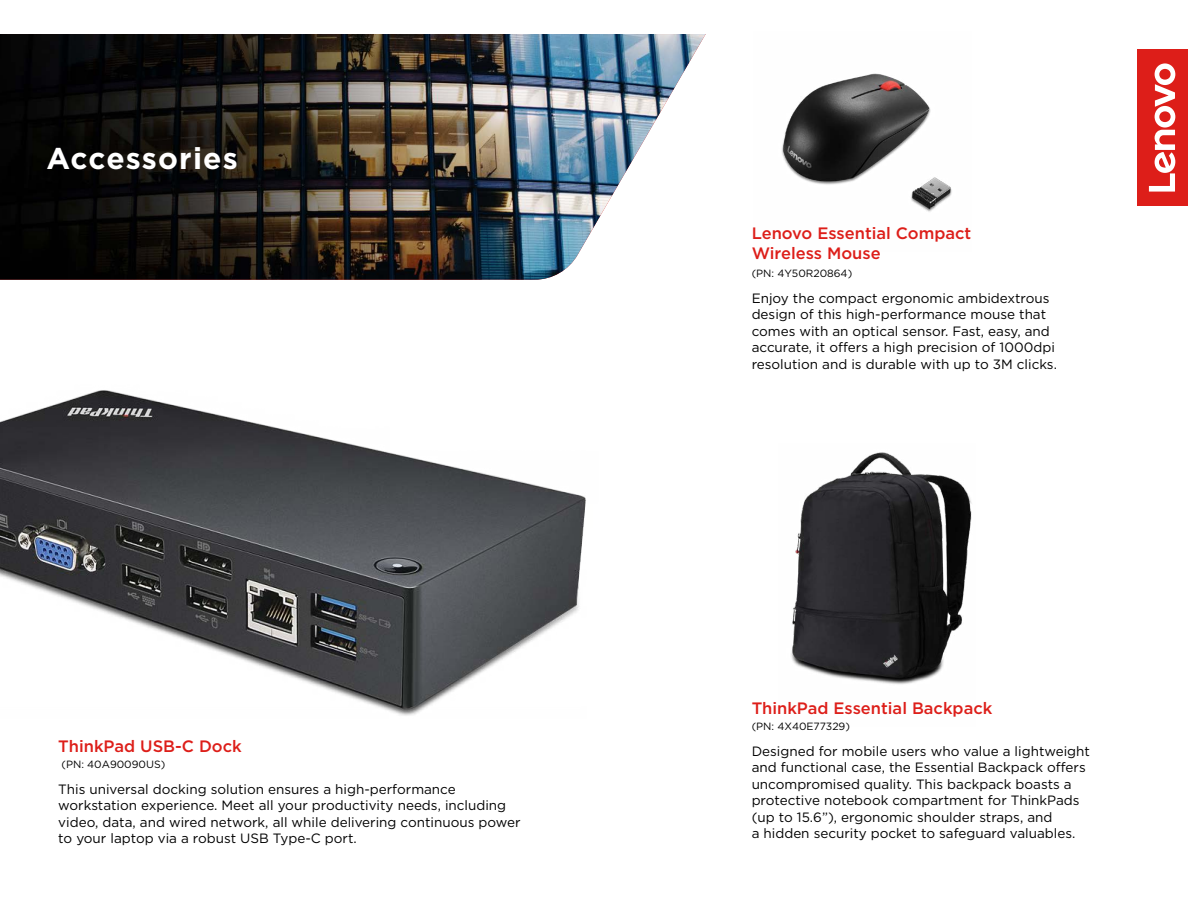
<style>
.page{position:relative;width:1188px;height:918px;background:#fff}
.page>*{position:absolute;margin:0;border:0;box-sizing:border-box;transform-origin:0 0}
.t1{font:700 30px "Gotham";letter-spacing:.04em;color:#fff}
.t2{font:500 16.5px/19.8px "Gotham";color:#dd1e19}
.t3{font:13.5px/16.5px "Gotham";color:#000}
.t4{font:10.5px "Gotham";color:#000}
</style>
<div class="page">
<img style="left:791px;top:452px;width:181px;height:233px">
<img style="left:0;top:390px;width:586px;height:326px">
<img style="left:0;top:34px;width:706px;height:246px">
<img style="left:782px;top:73px;width:170px;height:139px">
<div style="left:1137px;top:50px;width:51px;height:156px;background:#dd1e19"></div>
<svg style="left:1149px;top:63px;width:26px;height:129px"></svg>
<h1 class="t1" style="left:46px;top:138px;width:193px">Accessories</h1>
<p class="t2" style="left:58px;top:736px;width:185px">ThinkPad USB-C Dock</p>
<p class="t4" style="left:61px;top:758px;width:105px">(PN: 40A90090US)</p>
<p class="t3" style="left:58px;top:781px;width:464px">This universal docking solution ensures a high-performance workstation experience. Meet all your productivity needs, including video, data, and wired network, all while delivering continuous power to your laptop via a robust USB Type-C port.</p>
<p class="t2" style="left:752px;top:223px;width:221px">Lenovo Essential Compact<br>Wireless Mouse</p>
<p class="t4" style="left:752px;top:266px;width:102px">(PN: 4Y50R20864)</p>
<p class="t3" style="left:752px;top:289px;width:307px">Enjoy the compact ergonomic ambidextrous design of this high-performance mouse that comes with an optical sensor. Fast, easy, and accurate, it offers a high precision of 1000dpi resolution and is durable with up to 3M clicks.</p>
<p class="t2" style="left:752px;top:698px;width:242px">ThinkPad Essential Backpack</p>
<p class="t4" style="left:752px;top:720px;width:100px">(PN: 4X40E77329)</p>
<p class="t3" style="left:752px;top:743px;width:340px">Designed for mobile users who value a lightweight and functional case, the Essential Backpack offers uncompromised quality. This backpack boasts a protective notebook compartment for ThinkPads (up to 15.6”), ergonomic shoulder straps, and<br>a hidden security pocket to safeguard valuables.</p>
</div>
